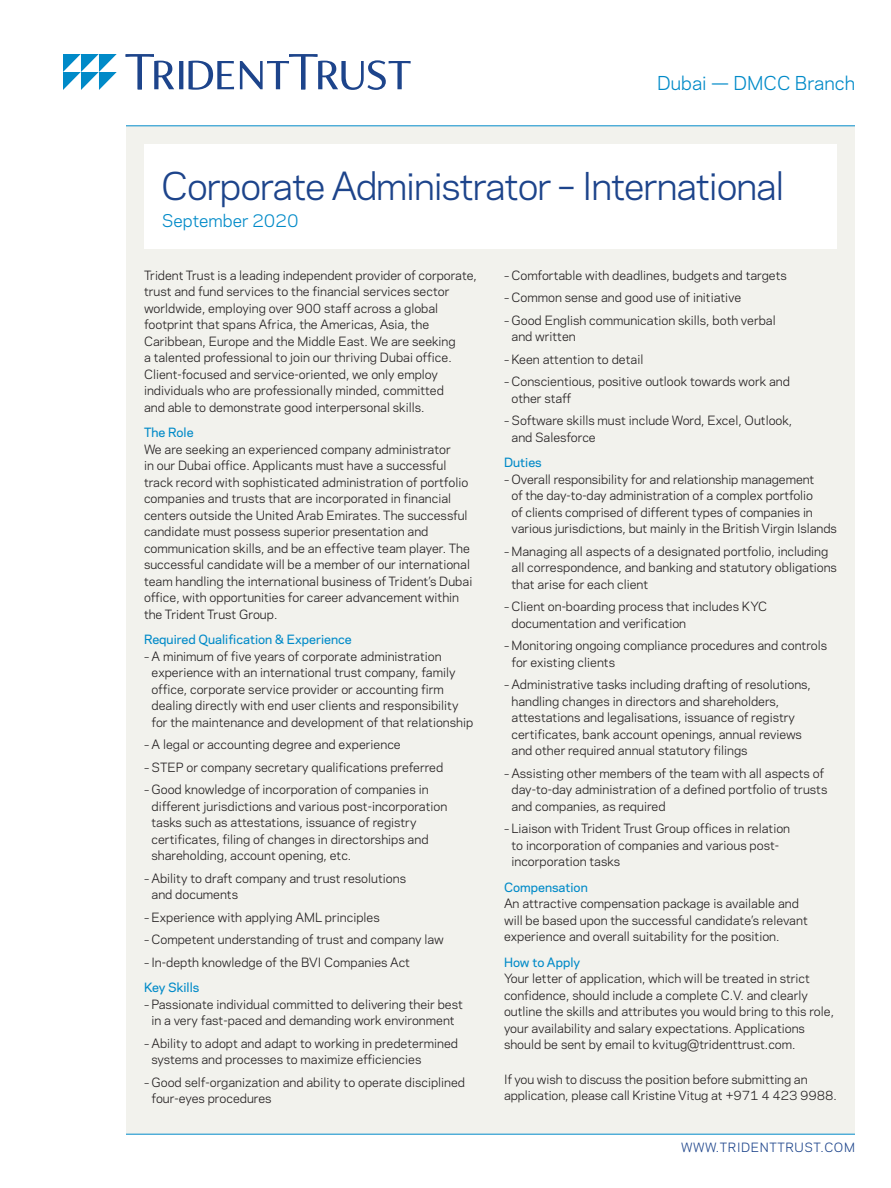
<style>
.page{position:relative;width:891px;height:1188px;background:#fff}
.page>*{position:absolute;margin:0;border:0;box-sizing:border-box;transform-origin:0 0}
.t1{font:36px "Polaris";letter-spacing:-.03em;color:#1d448b}
.t2{font:18px "Polaris";color:#008ac8}
.t3{font:16.5px "Polaris";color:#008ac8}
._1st_Paragraph{font:12px/16.5px "Polaris";color:#231f20}
.Head_1{font:500 12px "Polaris";color:#008ac8}
.t4{font:12px "Polaris";letter-spacing:.05em;color:#1d448b}
.s1{font-size:10.5px}
</style>
<div class="page">
<div style="left:126px;top:126px;width:729px;height:1008px;background:#f2f2ed"></div>
<hr style="left:126px;top:126px;width:729px;height:1px;background:#008ac8">
<hr style="left:126px;top:1134px;width:729px;height:1px;background:#008ac8">
<svg style="left:126px;top:54px;width:285px;height:36px"></svg>
<svg style="left:63px;top:54px;width:54px;height:36px"></svg>
<div style="left:144px;top:144px;width:693px;height:105px;background:#fff"></div>
<h2 class="t2" style="left:657px;top:70px;width:199px">Dubai — DMCC Branch</h2>
<h1 class="t1" style="left:161px;top:159px;width:625px">Corporate Administrator – International</h1>
<h3 class="t3" style="left:162px;top:208px;width:138px">September 2020</h3>
<p class="_1st_Paragraph" style="left:144px;top:266px;width:334px">Trident Trust is a leading independent provider of corporate, trust and fund services to the financial services sector worldwide, employing over 900 staff across a global footprint that spans Africa, the Americas, Asia, the Caribbean, Europe and the Middle East. We are seeking<br>a talented professional to join our thriving Dubai office.<br>Client-focused and service-oriented, we only employ individuals who are professionally minded, committed<br>and able to demonstrate good interpersonal skills.</p>
<p class="Head_1" style="left:144px;top:423px;width:51px">The Role</p>
<p class="_1st_Paragraph" style="left:144px;top:440px;width:330px">We are seeking an experienced company administrator<br>in our Dubai office. Applicants must have a successful track record with sophisticated administration of portfolio companies and trusts that are incorporated in financial centers outside the United Arab Emirates. The successful candidate must possess superior presentation and communication skills, and be an effective team player. The successful candidate will be a member of our international team handling the international business of Trident’s Dubai office, with opportunities for career advancement within the Trident Trust Group.</p>
<p class="Head_1" style="left:144px;top:630px;width:209px">Required Qualification &amp; Experience</p>
<p class="_1st_Paragraph" style="left:152px;top:647px;width:323px;text-indent:-8px"><span class="s1">–</span> A minimum of five years of corporate administration experience with an international trust company, family office, corporate service provider or accounting firm dealing directly with end user clients and responsibility for the maintenance and development of that relationship</p>
<p class="_1st_Paragraph" style="left:144px;top:736px;width:258px"><span class="s1">–</span> A legal or accounting degree and experience</p>
<p class="_1st_Paragraph" style="left:144px;top:758px;width:301px"><span class="s1">–</span> STEP or company secretary qualifications preferred</p>
<p class="_1st_Paragraph" style="left:152px;top:781px;width:297px;text-indent:-8px"><span class="s1">–</span> Good knowledge of incorporation of companies in different jurisdictions and various post-incorporation tasks such as attestations, issuance of registry certificates, filing of changes in directorships and shareholding, account opening, etc.</p>
<p class="_1st_Paragraph" style="left:152px;top:869px;width:256px;text-indent:-8px"><span class="s1">–</span> Ability to draft company and trust resolutions and documents</p>
<p class="_1st_Paragraph" style="left:144px;top:908px;width:237px"><span class="s1">–</span> Experience with applying AML principles</p>
<p class="_1st_Paragraph" style="left:144px;top:931px;width:301px"><span class="s1">–</span> Competent understanding of trust and company law</p>
<p class="_1st_Paragraph" style="left:144px;top:953px;width:268px"><span class="s1">–</span> In-depth knowledge of the BVI Companies Act</p>
<p class="Head_1" style="left:144px;top:978px;width:57px">Key Skills</p>
<p class="_1st_Paragraph" style="left:144px;top:995px;width:320px;text-align:center"><span class="s1">–</span> Passionate individual committed to delivering their best in a very fast-paced and demanding work environment</p>
<p class="_1st_Paragraph" style="left:152px;top:1034px;width:308px;text-indent:-8px"><span class="s1">–</span> Ability to adopt and adapt to working in predetermined systems and processes to maximize efficiencies</p>
<p class="_1st_Paragraph" style="left:152px;top:1073px;width:315px;text-indent:-8px"><span class="s1">–</span> Good self-organization and ability to operate disciplined four-eyes procedures</p>
<p class="_1st_Paragraph" style="left:504px;top:266px;width:284px"><span class="s1">–</span> Comfortable with deadlines, budgets and targets</p>
<p class="_1st_Paragraph" style="left:504px;top:289px;width:239px"><span class="s1">–</span> Common sense and good use of initiative</p>
<p class="_1st_Paragraph" style="left:512px;top:311px;width:266px;text-indent:-8px"><span class="s1">–</span> Good English communication skills, both verbal and written</p>
<p class="_1st_Paragraph" style="left:504px;top:350px;width:141px"><span class="s1">–</span> Keen attention to detail</p>
<p class="_1st_Paragraph" style="left:512px;top:373px;width:280px;text-indent:-8px"><span class="s1">–</span> Conscientious, positive outlook towards work and other staff</p>
<p class="_1st_Paragraph" style="left:512px;top:412px;width:282px;text-indent:-8px"><span class="s1">–</span> Software skills must include Word, Excel, Outlook, and Salesforce</p>
<p class="Head_1" style="left:504px;top:453px;width:39px">Duties</p>
<p class="_1st_Paragraph" style="left:512px;top:470px;width:327px;text-indent:-8px"><span class="s1">–</span> Overall responsibility for and relationship management<br>of the day-to-day administration of a complex portfolio<br>of clients comprised of different types of companies in various jurisdictions, but mainly in the British Virgin Islands</p>
<p class="_1st_Paragraph" style="left:512px;top:542px;width:327px;text-indent:-8px"><span class="s1">–</span> Managing all aspects of a designated portfolio, including all correspondence, and banking and statutory obligations that arise for each client</p>
<p class="_1st_Paragraph" style="left:512px;top:598px;width:257px;text-indent:-8px"><span class="s1">–</span> Client on-boarding process that includes KYC documentation and verification</p>
<p class="_1st_Paragraph" style="left:512px;top:637px;width:317px;text-indent:-8px"><span class="s1">–</span> Monitoring ongoing compliance procedures and controls for existing clients</p>
<p class="_1st_Paragraph" style="left:512px;top:676px;width:301px;text-indent:-8px"><span class="s1">–</span> Administrative tasks including drafting of resolutions, handling changes in directors and shareholders, attestations and legalisations, issuance of registry certificates, bank account openings, annual reviews and other required annual statutory filings</p>
<p class="_1st_Paragraph" style="left:512px;top:764px;width:317px;text-indent:-8px"><span class="s1">–</span> Assisting other members of the team with all aspects of day-to-day administration of a defined portfolio of trusts and companies, as required</p>
<p class="_1st_Paragraph" style="left:512px;top:820px;width:280px;text-indent:-8px"><span class="s1">–</span> Liaison with Trident Trust Group offices in relation to incorporation of companies and various post&shy;incorporation tasks</p>
<p class="Head_1" style="left:504px;top:878px;width:85px">Compensation</p>
<p class="_1st_Paragraph" style="left:504px;top:895px;width:305px">An attractive compensation package is available and will be based upon the successful candidate’s relevant experience and overall suitability for the position.</p>
<p class="Head_1" style="left:504px;top:953px;width:78px">How to Apply</p>
<p class="_1st_Paragraph" style="left:504px;top:970px;width:332px">Your letter of application, which will be treated in strict confidence, should include a complete C.V. and clearly outline the skills and attributes you would bring to this role, your availability and salary expectations. Applications should be sent by email to kvitug@tridenttrust.com.</p>
<p class="_1st_Paragraph" style="left:504px;top:1070px;width:334px">If you wish to discuss the position before submitting an application, please call Kristine Vitug at +971 4 423 9988.</p>
<p class="t4" style="left:681px;top:1138px;width:175px">WWW.TRIDENTTRUST.COM</p>
</div>
